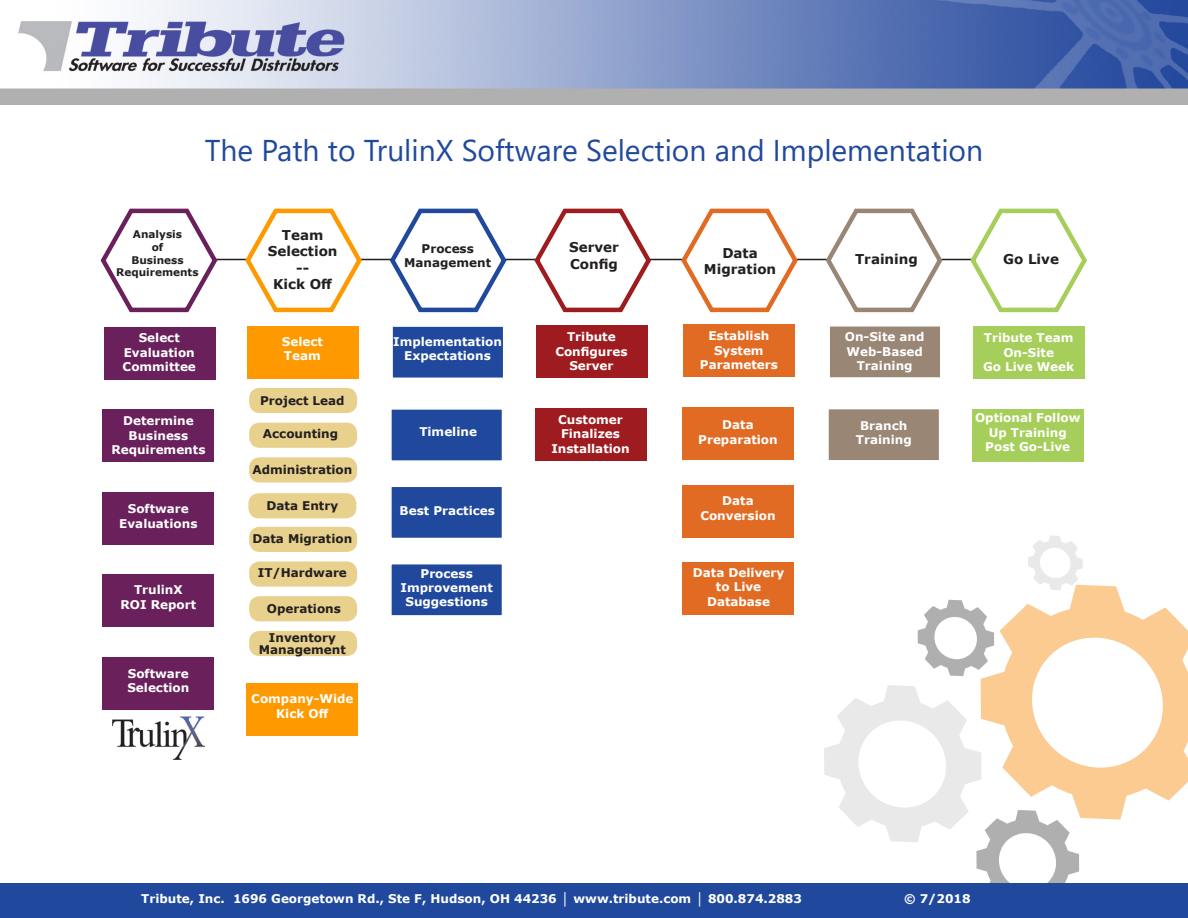
<style>
.page{position:relative;width:1188px;height:918px;background:#fff}
.page>*{position:absolute;margin:0;border:0;box-sizing:border-box;transform-origin:0 0}
.t1{font:30px "Segoe UI";color:#20499d}
.t2{font:700 13.5px "Verdana";color:#231f20}
.t3{font:700 12px/14.4px "Verdana";color:#fff;text-align:center}
.t4{font:700 12px "Verdana";color:#231f20}
.t5{font:700 10.5px "Verdana";color:#231f20}
</style>
<div class="page">
<svg style="left:981px;top:585px;width:207px;height:235px"></svg>
<svg style="left:824px;top:685px;width:255px;height:199px"></svg>
<svg style="left:918px;top:600px;width:76px;height:76px"></svg>
<svg style="left:1028px;top:535px;width:55px;height:55px"></svg>
<hr style="left:111px;top:259px;width:965px;height:1px;background:#231f20">
<img style="left:0;top:0;width:1188px;height:105px">
<svg style="left:100px;top:208px;width:120px;height:105px"></svg>
<svg style="left:243px;top:208px;width:122px;height:105px"></svg>
<svg style="left:387px;top:208px;width:122px;height:105px"></svg>
<svg style="left:532px;top:208px;width:122px;height:105px"></svg>
<svg style="left:679px;top:208px;width:121px;height:105px"></svg>
<svg style="left:823px;top:208px;width:122px;height:105px"></svg>
<svg style="left:968px;top:208px;width:119px;height:105px"></svg>
<div style="left:104px;top:327px;width:111px;height:52px;background:#6a205b"></div>
<div style="left:103px;top:410px;width:111px;height:52px;background:#6a205b"></div>
<div style="left:103px;top:574px;width:111px;height:52px;background:#6a205b"></div>
<div style="left:103px;top:658px;width:111px;height:52px;background:#6a205b"></div>
<div style="left:248px;top:326px;width:111px;height:52px;background:#f90"></div>
<div style="left:247px;top:683px;width:111px;height:53px;background:#f90"></div>
<div style="left:391px;top:325px;width:113px;height:54px;background:#20499d;border:2px solid #fff"></div>
<div style="left:390px;top:408px;width:113px;height:54px;background:#20499d;border:2px solid #fff"></div>
<div style="left:390px;top:486px;width:113px;height:53px;background:#20499d;border:2px solid #fff"></div>
<div style="left:390px;top:563px;width:113px;height:54px;background:#20499d;border:2px solid #fff"></div>
<div style="left:536px;top:326px;width:112px;height:52px;background:#9e1c1f"></div>
<div style="left:535px;top:408px;width:111px;height:53px;background:#9e1c1f"></div>
<div style="left:683px;top:325px;width:112px;height:52px;background:#e26b24"></div>
<div style="left:682px;top:408px;width:112px;height:52px;background:#e26b24"></div>
<div style="left:682px;top:485px;width:112px;height:52px;background:#e26b24"></div>
<div style="left:682px;top:562px;width:112px;height:53px;background:#e26b24"></div>
<div style="left:828px;top:325px;width:114px;height:54px;background:#998675;border:2px solid #fff"></div>
<div style="left:827px;top:408px;width:113px;height:54px;background:#998675;border:2px solid #fff"></div>
<div style="left:973px;top:327px;width:112px;height:52px;background:#a6ce5a"></div>
<div style="left:972px;top:410px;width:112px;height:52px;background:#a6ce5a"></div>
<div style="left:0;top:884px;width:1188px;height:34px;background:#20499d"></div>
<img style="left:112px;top:717px;width:92px;height:43px">
<div style="left:103px;top:493px;width:111px;height:52px;background:#6a205b"></div>
<div style="left:249px;top:388px;width:108px;height:25px;background:#e8d18d;border-radius:10px"></div>
<div style="left:249px;top:423px;width:108px;height:25px;background:#e8d18d;border-radius:10px"></div>
<div style="left:249px;top:457px;width:108px;height:26px;background:#e8d18d;border-radius:10px"></div>
<div style="left:248px;top:493px;width:108px;height:25px;background:#e8d18d;border-radius:10px"></div>
<div style="left:249px;top:527px;width:108px;height:25px;background:#e8d18d;border-radius:10px"></div>
<div style="left:249px;top:561px;width:108px;height:26px;background:#e8d18d;border-radius:10px"></div>
<div style="left:249px;top:596px;width:108px;height:25px;background:#e8d18d;border-radius:10px"></div>
<div style="left:249px;top:631px;width:108px;height:25px;background:#e8d18d;border-radius:10px"></div>
<p class="t1" style="left:205px;top:122px;width:780px">The Path to TrulinX Software Selection and Implementation</p>
<p class="t5" style="left:133px;top:227px;width:51px">Analysis</p>
<p class="t5" style="left:152px;top:240px;width:13px">of</p>
<p class="t5" style="left:131px;top:252px;width:54px">Business</p>
<p class="t5" style="left:116px;top:265px;width:84px">Requirements</p>
<p class="t3" style="left:139px;top:331px;width:43px">Select</p>
<p class="t3" style="left:124px;top:345px;width:73px">Evaluation</p>
<p class="t3" style="left:123px;top:359px;width:75px">Committee</p>
<p class="t3" style="left:123px;top:413px;width:72px">Determine</p>
<p class="t3" style="left:129px;top:428px;width:61px">Business</p>
<p class="t3" style="left:111px;top:442px;width:96px">Requirements</p>
<p class="t3" style="left:128px;top:501px;width:62px">Software</p>
<p class="t3" style="left:119px;top:516px;width:80px">Evaluations</p>
<p class="t3" style="left:134px;top:583px;width:50px">TrulinX</p>
<p class="t3" style="left:121px;top:597px;width:77px">ROI Report</p>
<p class="t3" style="left:128px;top:666px;width:62px">Software</p>
<p class="t3" style="left:127px;top:680px;width:63px">Selection</p>
<p class="t2" style="left:282px;top:226px;width:43px">Team</p>
<p class="t2" style="left:268px;top:242px;width:71px">Selection</p>
<p class="t2" style="left:296px;top:258px;width:14px">--</p>
<p class="t2" style="left:273px;top:274px;width:61px">Kick Off</p>
<p class="t3" style="left:282px;top:334px;width:43px">Select</p>
<p class="t3" style="left:284px;top:349px;width:38px">Team</p>
<p class="t4" style="left:260px;top:392px;width:86px">Project Lead</p>
<p class="t4" style="left:263px;top:426px;width:77px">Accounting</p>
<p class="t4" style="left:252px;top:461px;width:102px">Administration</p>
<p class="t4" style="left:267px;top:497px;width:73px">Data Entry</p>
<p class="t4" style="left:253px;top:530px;width:101px">Data Migration</p>
<p class="t4" style="left:258px;top:564px;width:91px">IT/Hardware</p>
<p class="t4" style="left:267px;top:600px;width:76px">Operations</p>
<p class="t4" style="left:269px;top:629px;width:68px">Inventory</p>
<p class="t4" style="left:259px;top:641px;width:88px">Management</p>
<p class="t3" style="left:251px;top:692px;width:104px">Company-Wide</p>
<p class="t3" style="left:276px;top:706px;width:54px">Kick Off</p>
<p class="t4" style="left:422px;top:240px;width:54px">Process</p>
<p class="t4" style="left:404px;top:254px;width:88px">Management</p>
<p class="t3" style="left:393px;top:334px;width:110px">Implementation</p>
<p class="t3" style="left:404px;top:349px;width:88px">Expectations</p>
<p class="t3" style="left:419px;top:425px;width:59px">Timeline</p>
<p class="t3" style="left:400px;top:503px;width:97px">Best Practices</p>
<p class="t3" style="left:421px;top:566px;width:54px">Process</p>
<p class="t3" style="left:401px;top:580px;width:94px">Improvement</p>
<p class="t3" style="left:405px;top:595px;width:84px">Suggestions</p>
<p class="t2" style="left:569px;top:238px;width:51px">Server</p>
<p class="t2" style="left:570px;top:254px;width:49px">Config</p>
<p class="t3" style="left:555px;top:329px;width:74px">Tribute<br>Configures<br>Server</p>
<p class="t3" style="left:551px;top:412px;width:80px">Customer<br>Finalizes<br>Installation</p>
<p class="t2" style="left:722px;top:243px;width:37px">Data</p>
<p class="t2" style="left:704px;top:259px;width:74px">Migration</p>
<p class="t3" style="left:708px;top:329px;width:63px">Establish</p>
<p class="t3" style="left:714px;top:343px;width:51px">System</p>
<p class="t3" style="left:700px;top:357px;width:79px">Parameters</p>
<p class="t3" style="left:722px;top:417px;width:33px">Data</p>
<p class="t3" style="left:698px;top:432px;width:81px">Preparation</p>
<p class="t3" style="left:722px;top:494px;width:33px">Data</p>
<p class="t3" style="left:700px;top:508px;width:77px">Conversion</p>
<p class="t3" style="left:693px;top:565px;width:93px">Data Delivery</p>
<p class="t3" style="left:716px;top:580px;width:47px">to Live</p>
<p class="t3" style="left:707px;top:594px;width:64px">Database</p>
<p class="t2" style="left:855px;top:250px;width:64px">Training</p>
<p class="t2" style="left:1003px;top:249px;width:57px">Go Live</p>
<p class="t3" style="left:845px;top:329px;width:81px">On-Site and</p>
<p class="t3" style="left:847px;top:344px;width:78px">Web-Based</p>
<p class="t3" style="left:857px;top:358px;width:57px">Training</p>
<p class="t3" style="left:860px;top:418px;width:49px">Branch</p>
<p class="t3" style="left:856px;top:433px;width:57px">Training</p>
<p class="t3" style="left:984px;top:331px;width:91px">Tribute Team</p>
<p class="t3" style="left:1003px;top:345px;width:52px">On-Site</p>
<p class="t3" style="left:983px;top:359px;width:93px">Go Live Week</p>
<p class="t3" style="left:975px;top:410px;width:107px">Optional Follow<br>Up Training</p>
<p class="t3" style="left:985px;top:439px;width:86px">Post Go-Live</p>
<p class="t3" style="left:141px;top:891px;width:662px">Tribute, Inc. 1696 Georgetown Rd., Ste F, Hudson, OH 44236 │ www.tribute.com │ 800.874.2883</p>
<p class="t3" style="left:904px;top:891px;width:68px">© 7/2018</p>
</div>
